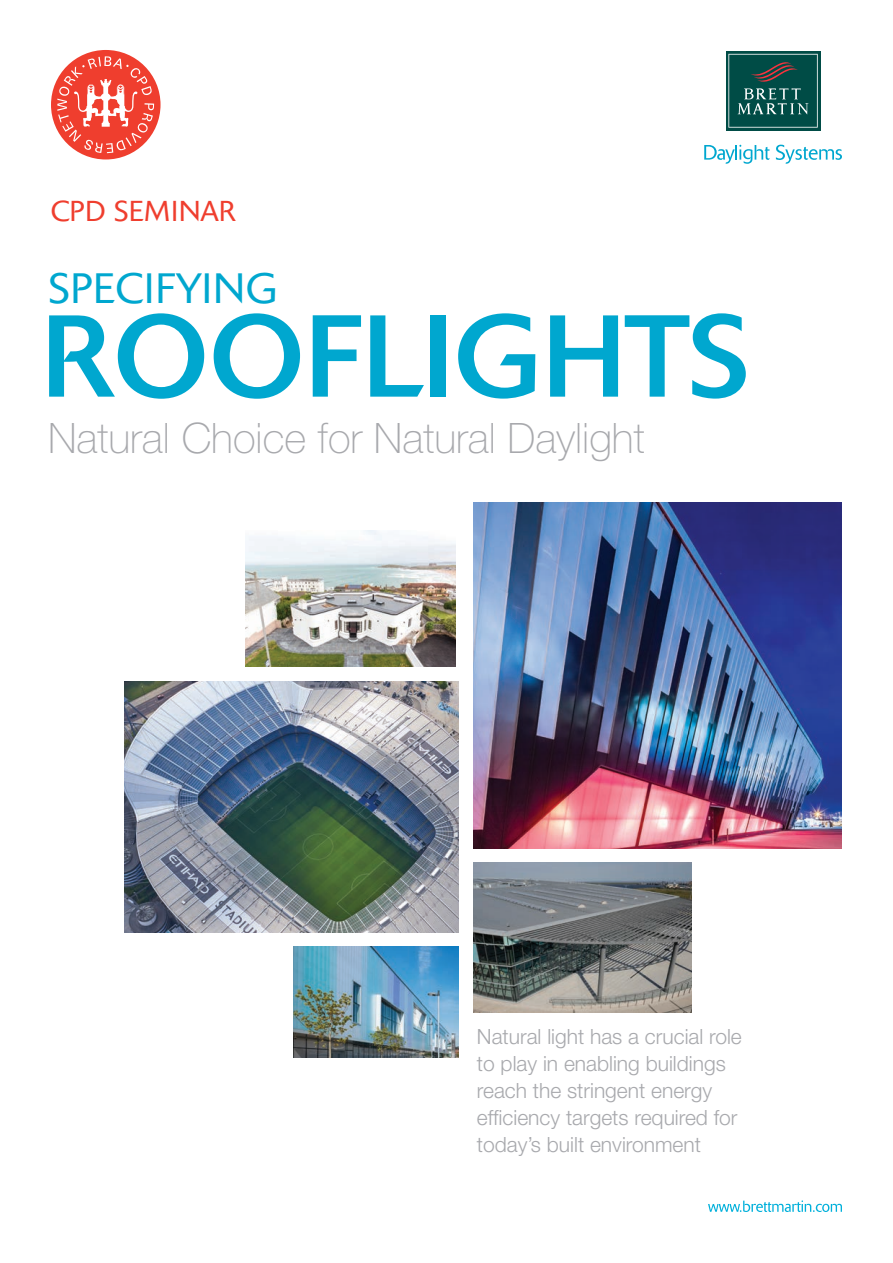
<style>
.page{position:relative;width:893px;height:1263px;background:#fff}
.page>*{position:absolute;margin:0;border:0;box-sizing:border-box;transform-origin:0 0}
.t1{font:115.05px "Delta";letter-spacing:.02em;color:#00a7cf}
.t2{font:100 42px "Helvetica Neue";color:#a8a9ad}
.t3{font:300 42px "Delta";letter-spacing:.02em;color:#00a7cf}
.t4{font:300 28.5px "Delta";letter-spacing:.02em;color:#ef3e2e}
.t5{font:300 21px/27px "Helvetica Neue";color:#a8a9ad}
</style>
<div class="page">
<img style="left:474px;top:503px;width:368px;height:345px">
<img style="left:245px;top:531px;width:211px;height:135px">
<img style="left:125px;top:681px;width:334px;height:251px">
<img style="left:294px;top:947px;width:165px;height:110px">
<img style="left:474px;top:863px;width:217px;height:149px">
<svg style="left:704px;top:145px;width:66px;height:19px"></svg>
<svg style="left:776px;top:145px;width:66px;height:19px"></svg>
<svg style="left:726px;top:51px;width:94px;height:79px"></svg>
<svg style="left:728px;top:54px;width:90px;height:74px;background:#1e5c57"></svg>
<svg style="left:708px;top:1200px;width:134px;height:12px"></svg>
<div style="left:51px;top:50px;width:110px;height:109px;background:#ef3e2e;border-radius:50%"></div>
<svg style="left:57px;top:56px;width:97px;height:97px"></svg>
<p class="t4" style="left:51px;top:195px;width:186px">CPD SEMINAR</p>
<p class="t3" style="left:48px;top:264px;width:231px">SPECIFYING</p>
<p class="t1" style="left:42px;top:289px;width:709px">ROOFLIGHTS</p>
<p class="t2" style="left:48px;top:414px;width:598px">Natural Choice for Natural Daylight</p>
<p class="t5" style="left:477px;top:1023px;width:266px">Natural light has a crucial role to play in enabling buildings reach the stringent energy efficiency targets required for today’s built environment</p>
</div>
